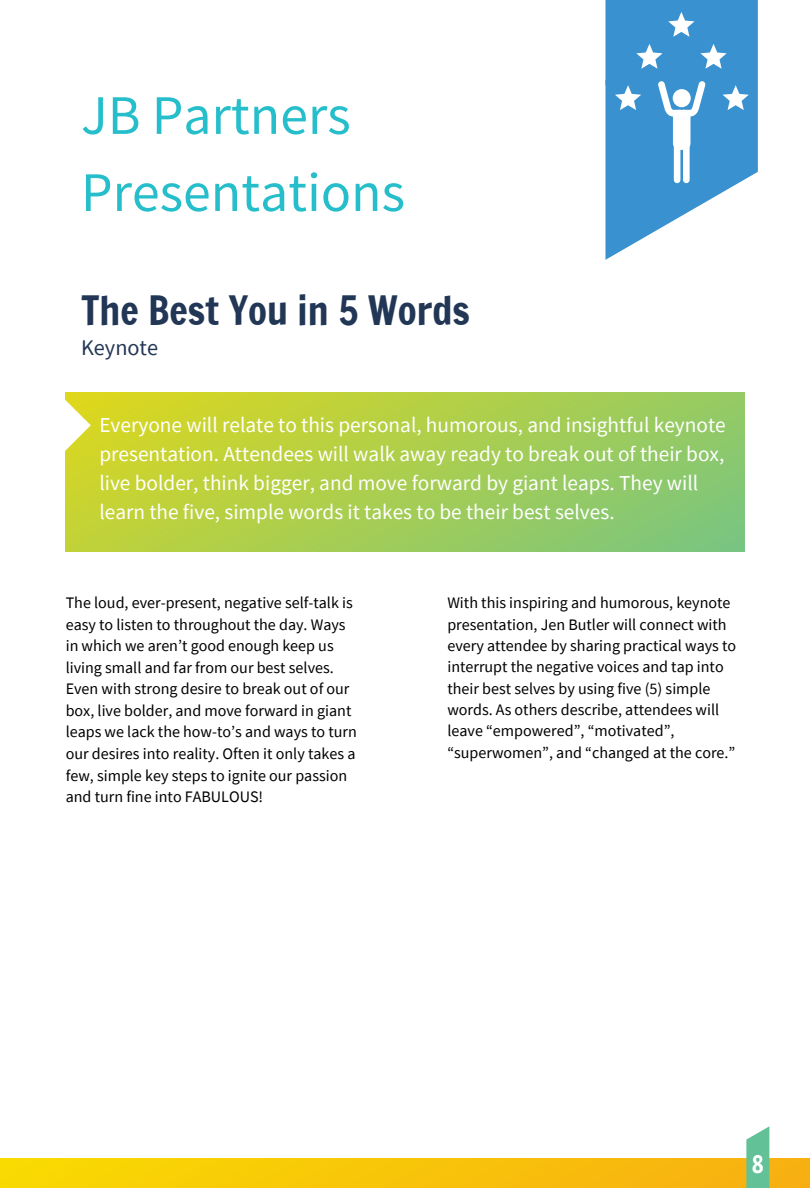
<style>
.page{position:relative;width:810px;height:1188px;background:#fff}
.page>*{position:absolute;margin:0;border:0;box-sizing:border-box;transform-origin:0 0}
.t1{font:55.8px/77.1px "Source Sans Pro";color:#26becb}
.t2{font:38.85px "Francois One";color:#223655}
.t3{font:23.25px "Francois One";color:#fff}
.t4{font:22.35px "Source Sans Pro";color:#223655}
.t5{font:21.3px/29.1px "Source Sans Pro";color:#fff}
.t6{font:16.05px/21.6px "Source Sans Pro";color:#000}
</style>
<div class="page">
<div style="left:0;top:1159px;width:810px;height:29px;background:linear-gradient(to right,#f9da02,#f7af11)"></div>
<svg style="left:746px;top:1126px;width:23px;height:62px"></svg>
<svg style="left:605px;top:117px;width:153px;height:143px;fill:#3992cf"></svg>
<div style="left:673px;top:110px;width:18px;height:40px;background:#fff;border-radius:7px"></div>
<div style="left:674px;top:141px;width:6px;height:42px;background:#fff;border-radius:3px"></div>
<div style="left:683px;top:141px;width:7px;height:42px;background:#fff;border-radius:3px"></div>
<svg style="left:66px;top:393px;width:678px;height:158px;background:#aace4e"></svg>
<svg style="left:65px;top:398px;width:26px;height:55px"></svg>
<svg style="left:605px;top:0;width:153px;height:117px;background:#519fd4"></svg>
<h1 class="t1" style="left:81px;top:76px;width:325px">JB Partners<br>Presentations</h1>
<h2 class="t2" style="left:81px;top:282px;width:390px">The Best You in 5 Words</h2>
<h3 class="t4" style="left:81px;top:333px;width:79px">Keynote</h3>
<p class="t5" style="left:99px;top:410px;width:628px">Everyone will relate to this personal, humorous, and insightful keynote presentation. Attendees will walk away ready to break out of their box, live bolder, think bigger, and move forward by giant leaps. They will learn the five, simple words it takes to be their best selves.</p>
<p class="t6" style="left:66px;top:592px;width:293px">The loud, ever-present, negative self-talk is easy to listen to throughout the day. Ways in which we aren’t good enough keep us living small and far from our best selves.<br>Even with strong desire to break out of our box, live bolder, and move forward in giant leaps we lack the how-to’s and ways to turn our desires into reality. Often it only takes a few, simple key steps to ignite our passion and turn fine into FABULOUS!</p>
<p class="t6" style="left:447px;top:592px;width:290px">With this inspiring and humorous, keynote presentation, Jen Butler will connect with every attendee by sharing practical ways to interrupt the negative voices and tap into their best selves by using five (5) simple words. As others describe, attendees will leave “empowered”, “motivated”, “superwomen”, and “changed at the core.”</p>
<h3 class="t3" style="left:752px;top:1147px;width:14px">8</h3>
</div>
